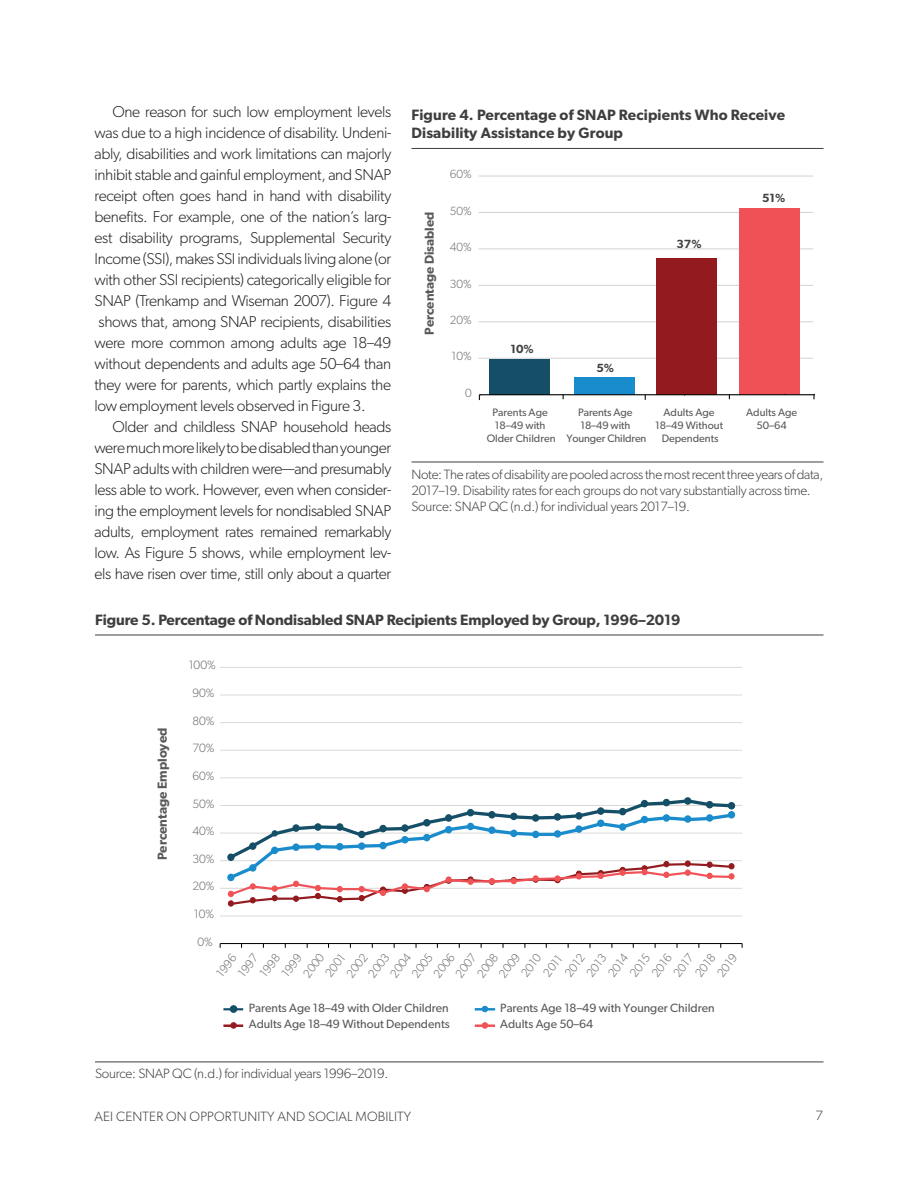
<style>
.page{position:relative;width:918px;height:1188px;background:#fff}
.page>*{position:absolute;margin:0;border:0;box-sizing:border-box;transform-origin:0 0}
.Body_Text{font:300 15.75px/21px "Gibson";letter-spacing:-.02em;color:#231f20;text-align:justify}
.Table_Title_1{font:600 15px/18px "Gibson";letter-spacing:-.005em;color:#3e3e3f}
.Table_Source_or_note{font:300 13.5px/16.2px "Gibson";letter-spacing:-.02em;color:#3e3e3f}
.Table_Source_or_Note{font:300 13.5px "Gibson";letter-spacing:-.015em;color:#3e3e3f}
.Table_Source_or_note-2{font:300 13.5px "Gibson";letter-spacing:.01em;color:#3e3e3f}
.t1{font:600 13.2px "Gibson";color:#595959}
.t2{font:600 12.9px "Gibson";color:#595959}
.t3{font:300 12px "Gibson";letter-spacing:-.005em;color:#6c6d70}
.t4{font:12px "Gibson";color:#595959}
.t5{font:300 11.85px "Gibson";color:#6c6d70}
.t6{font:600 11.85px "Gibson";color:#404040}
.t7{font:10.8px/12.9px "Gibson";color:#595959;text-align:center}
</style>
<div class="page">
<hr style="left:411px;top:148px;width:413px;height:1px;background:#3e3e3f">
<hr style="left:411px;top:462px;width:413px;height:1px;background:#3e3e3f">
<hr style="left:479px;top:358px;width:334px;height:1px;background:#d1d2d4">
<hr style="left:479px;top:321px;width:334px;height:1px;background:#d1d2d4">
<hr style="left:479px;top:285px;width:334px;height:1px;background:#d1d2d4">
<hr style="left:479px;top:249px;width:334px;height:1px;background:#d1d2d4">
<hr style="left:479px;top:212px;width:334px;height:1px;background:#d1d2d4">
<hr style="left:479px;top:176px;width:334px;height:1px;background:#d1d2d4">
<div style="left:490px;top:359px;width:60px;height:36px;background:#144e67"></div>
<div style="left:575px;top:377px;width:60px;height:18px;background:#198ccd"></div>
<div style="left:657px;top:258px;width:60px;height:137px;background:#931a1f"></div>
<div style="left:740px;top:208px;width:60px;height:187px;background:#f05157"></div>
<hr style="left:479px;top:394px;width:335px;height:1px;background:#040503">
<hr style="left:95px;top:635px;width:729px;height:1px;background:#3e3e3f">
<hr style="left:95px;top:1062px;width:729px;height:1px;background:#3e3e3f">
<hr style="left:223px;top:1008px;width:20px;height:2px;background:#144e67">
<div style="left:230px;top:1005px;width:7px;height:8px;border:2px solid #144e67;border-radius:50%"></div>
<hr style="left:475px;top:1008px;width:20px;height:3px;background:#1a8ccc">
<svg style="left:482px;top:1006px;width:6px;height:6px"></svg>
<hr style="left:223px;top:1024px;width:20px;height:3px;background:#931b1f">
<div style="left:230px;top:1022px;width:7px;height:7px;border:1px solid #931b1f;border-radius:50%"></div>
<hr style="left:475px;top:1024px;width:20px;height:3px;background:#f05257">
<div style="left:482px;top:1022px;width:6px;height:7px;border:1px solid #f05257;border-radius:50%"></div>
<hr style="left:220px;top:916px;width:522px;height:1px;background:#dad9d8">
<hr style="left:220px;top:888px;width:522px;height:1px;background:#dad9d8">
<hr style="left:220px;top:860px;width:522px;height:1px;background:#dad9d8">
<hr style="left:220px;top:833px;width:522px;height:1px;background:#dad9d8">
<hr style="left:220px;top:805px;width:522px;height:1px;background:#dad9d8">
<hr style="left:220px;top:777px;width:522px;height:1px;background:#dad9d8">
<hr style="left:220px;top:750px;width:522px;height:1px;background:#dad9d8">
<hr style="left:220px;top:722px;width:522px;height:1px;background:#dad9d8">
<hr style="left:220px;top:695px;width:522px;height:1px;background:#dad9d8">
<hr style="left:220px;top:667px;width:522px;height:1px;background:#dad9d8">
<hr style="left:220px;top:943px;width:522px;height:1px;background:#040503">
<div style="left:228px;top:900px;width:6px;height:7px;border:1px solid #931b1f;border-radius:50%"></div>
<svg style="left:226px;top:797px;width:509px;height:109px"></svg>
<p class="Body_Text" style="left:94px;top:101px;width:298px;text-indent:18px">One reason for such low employment levels was due to a high incidence of disability. Undeni&shy;ably, disabilities and work limitations can majorly inhibit stable and gainful employment, and SNAP receipt often goes hand in hand with disability benefits. For example, one of the nation’s larg&shy;est disability programs, Supplemental Security Income (SSI), makes SSI individuals living alone (or with other SSI recipients) categorically eligible for SNAP (Trenkamp and Wiseman 2007). Figure 4 shows that, among SNAP recipients, disabilities were more common among adults age 18–49 without dependents and adults age 50–64 than they were for parents, which partly explains the low employment levels observed in Figure 3.</p>
<p class="Body_Text" style="left:94px;top:416px;width:298px;text-indent:18px">Older and childless SNAP household heads were much more likely to be disabled than younger SNAP adults with children were—and presumably less able to work. However, even when consider&shy;ing the employment levels for nondisabled SNAP adults, employment rates remained remarkably low. As Figure 5 shows, while employment lev&shy;els have risen over time, still only about a quarter</p>
<p class="Table_Title_1" style="left:411px;top:106px;width:375px">Figure 4. Percentage of SNAP Recipients Who Receive<br>Disability Assistance by Group</p>
<p class="t2" style="left:422px;top:335px;width:124px;rotate:-90deg">Percentage Disabled</p>
<p class="t5" style="left:450px;top:167px;width:23px">60%</p>
<p class="t5" style="left:450px;top:203px;width:23px">50%</p>
<p class="t5" style="left:450px;top:240px;width:23px">40%</p>
<p class="t5" style="left:450px;top:276px;width:23px">30%</p>
<p class="t5" style="left:450px;top:313px;width:23px">20%</p>
<p class="t5" style="left:452px;top:349px;width:22px">10%</p>
<p class="t5" style="left:465px;top:386px;width:8px">0</p>
<p class="t6" style="left:511px;top:341px;width:25px">10%</p>
<p class="t6" style="left:596px;top:360px;width:19px">5%</p>
<p class="t6" style="left:677px;top:237px;width:27px">37%</p>
<p class="t6" style="left:762px;top:191px;width:25px">51%</p>
<p class="t7" style="left:487px;top:406px;width:70px">Parents Age<br>18–49 with<br>Older Children</p>
<p class="t7" style="left:655px;top:406px;width:70px">Adults Age<br>18–49 Without<br>Dependents</p>
<p class="t7" style="left:566px;top:406px;width:82px">Parents Age<br>18–49 with<br>Younger Children</p>
<p class="t7" style="left:746px;top:406px;width:52px">Adults Age<br>50–64</p>
<p class="Table_Source_or_note" style="left:411px;top:466px;width:413px">Note: The rates of disability are pooled across the most recent three years of data,<br>2017–19. Disability rates for each groups do not vary substantially across time.</p>
<p class="Table_Source_or_Note" style="left:411px;top:498px;width:280px">Source: SNAP QC (n.d.) for individual years 2017–19.</p>
<p class="Table_Title_1" style="left:95px;top:610px;width:587px">Figure 5. Percentage of Nondisabled SNAP Recipients Employed by Group, 1996–2019</p>
<p class="t3" style="left:189px;top:658px;width:29px">100%</p>
<p class="t3" style="left:193px;top:686px;width:24px">90%</p>
<p class="t1" style="left:154px;top:860px;width:134px;rotate:-90deg">Percentage Employed</p>
<p class="t3" style="left:193px;top:713px;width:24px">80%</p>
<p class="t3" style="left:193px;top:741px;width:24px">70%</p>
<p class="t3" style="left:193px;top:769px;width:24px">60%</p>
<p class="t3" style="left:193px;top:796px;width:24px">50%</p>
<p class="t3" style="left:193px;top:824px;width:24px">40%</p>
<p class="t3" style="left:193px;top:851px;width:24px">30%</p>
<p class="t3" style="left:193px;top:879px;width:24px">20%</p>
<p class="t3" style="left:194px;top:907px;width:22px">10%</p>
<p class="t3" style="left:198px;top:934px;width:17px">0%</p>
<p class="t3" style="left:213px;top:971px;width:27px;rotate:-53deg">1996</p>
<p class="t3" style="left:235px;top:971px;width:27px;rotate:-53deg">1997</p>
<p class="t3" style="left:257px;top:971px;width:27px;rotate:-53deg">1998</p>
<p class="t3" style="left:278px;top:971px;width:27px;rotate:-53deg">1999</p>
<p class="t3" style="left:300px;top:972px;width:28px;rotate:-53deg">2000</p>
<p class="t3" style="left:322px;top:971px;width:27px;rotate:-53deg">2001</p>
<p class="t3" style="left:343px;top:972px;width:28px;rotate:-53deg">2002</p>
<p class="t3" style="left:365px;top:972px;width:28px;rotate:-53deg">2003</p>
<p class="t3" style="left:387px;top:972px;width:28px;rotate:-53deg">2004</p>
<p class="t3" style="left:408px;top:972px;width:28px;rotate:-53deg">2005</p>
<p class="t3" style="left:430px;top:972px;width:28px;rotate:-53deg">2006</p>
<p class="t3" style="left:452px;top:972px;width:28px;rotate:-53deg">2007</p>
<p class="t3" style="left:474px;top:972px;width:28px;rotate:-53deg">2008</p>
<p class="t3" style="left:495px;top:972px;width:28px;rotate:-53deg">2009</p>
<p class="t3" style="left:518px;top:971px;width:27px;rotate:-53deg">2010</p>
<p class="t3" style="left:540px;top:971px;width:25px;rotate:-53deg">2011</p>
<p class="t3" style="left:561px;top:971px;width:27px;rotate:-53deg">2012</p>
<p class="t3" style="left:583px;top:971px;width:27px;rotate:-53deg">2013</p>
<p class="t3" style="left:605px;top:971px;width:27px;rotate:-53deg">2014</p>
<p class="t3" style="left:627px;top:971px;width:27px;rotate:-53deg">2015</p>
<p class="t3" style="left:648px;top:971px;width:27px;rotate:-53deg">2016</p>
<p class="t3" style="left:670px;top:971px;width:27px;rotate:-53deg">2017</p>
<p class="t3" style="left:692px;top:971px;width:27px;rotate:-53deg">2018</p>
<p class="t3" style="left:714px;top:971px;width:27px;rotate:-53deg">2019</p>
<p class="t4" style="left:249px;top:1000px;width:201px">Parents Age 18–49 with Older Children</p>
<p class="t4" style="left:500px;top:1000px;width:216px">Parents Age 18–49 with Younger Children</p>
<p class="t4" style="left:249px;top:1017px;width:202px">Adults Age 18–49 Without Dependents</p>
<p class="t4" style="left:500px;top:1017px;width:94px">Adults Age 50–64</p>
<p class="Table_Source_or_note" style="left:95px;top:1066px;width:295px">Source: SNAP QC (n.d.) for individual years 1996–2019.</p>
<p class="Table_Source_or_note-2" style="left:94px;top:1108px;width:318px">AEI CENTER ON OPPORTUNITY AND SOCIAL MOBILITY</p>
<p class="Table_Source_or_note" style="left:815px;top:1107px;width:9px">7</p>
</div>
